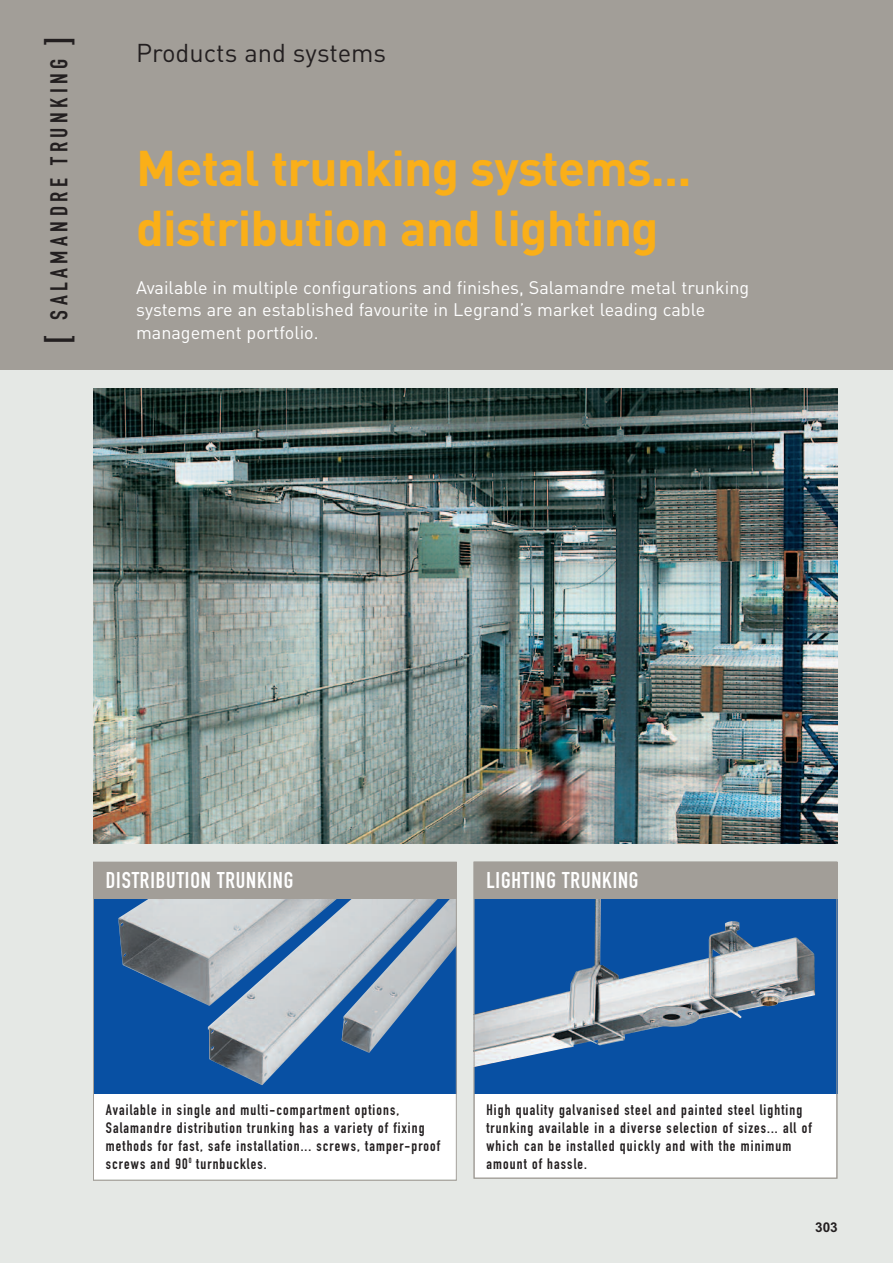
<style>
.page{position:relative;width:893px;height:1263px;background:#e5e8e5}
.page>*{position:absolute;margin:0;border:0;box-sizing:border-box;transform-origin:0 0}
.t1{font:700 49.5px/60px "DIN";letter-spacing:-.015em;color:#faaf18}
.t2{font:25.5px "DIN";color:#231f20}
.t3{font:24px "DIN Engschrift";letter-spacing:.185em;color:#231f20}
.t4{font:22.5px "DIN Engschrift";letter-spacing:.035em;color:#fff}
.t5{font:18px/22.5px "DIN";color:#fff}
.t6{font:15px/18px "DIN Engschrift Alternate";letter-spacing:.075em;color:#231f20}
.t7{font:700 13.5px "Arial";color:#231f20}
.s1{font-size:37.5px}
</style>
<div class="page">
<div style="left:474px;top:862px;width:363px;height:316px;background:#fff"></div>
<div style="left:93px;top:862px;width:364px;height:316px;background:#fff"></div>
<div style="left:0;top:0;width:893px;height:370px;background:#a29e98"></div>
<img style="left:93px;top:389px;width:744px;height:455px">
<div style="left:93px;top:894px;width:364px;height:200px;background:#0850a3"></div>
<img style="left:118px;top:898px;width:337px;height:187px">
<div style="left:474px;top:894px;width:363px;height:200px;background:#0850a3"></div>
<img style="left:476px;top:898px;width:339px;height:169px">
<div style="left:93px;top:862px;width:364px;height:36px;background:#a29e98"></div>
<div style="left:93px;top:862px;width:364px;height:319px;border:1px solid #a29e98"></div>
<div style="left:474px;top:862px;width:363px;height:36px;background:#a29e98"></div>
<div style="left:474px;top:862px;width:363px;height:316px;border:1px solid #a29e98"></div>
<h3 class="t3" style="left:50px;top:344px;width:309px;rotate:-90deg"><span class="s1">[</span> SALAMANDRE TRUNKING <span class="s1">]</span></h3>
<h2 class="t2" style="left:136px;top:38px;width:252px">Products and systems</h2>
<h1 class="t1" style="left:136px;top:137px;width:557px">Metal trunking systems... distribution and lighting</h1>
<p class="t5" style="left:136px;top:276px;width:615px">Available in multiple configurations and finishes, Salamandre metal trunking systems are an established favourite in Legrand’s market leading cable management portfolio.</p>
<h3 class="t4" style="left:106px;top:872px;width:189px">DISTRIBUTION TRUNKING</h3>
<h3 class="t4" style="left:486px;top:872px;width:154px">LIGHTING TRUNKING</h3>
<p class="t6" style="left:106px;top:1102px;width:336px">Available in single and multi-compartment options, Salamandre distribution trunking has a variety of fixing methods for fast, safe installation... screws, tamper-proof screws and 90<sup>0</sup> turnbuckles.</p>
<p class="t6" style="left:486px;top:1102px;width:327px">High quality galvanised steel and painted steel lighting trunking available in a diverse selection of sizes... all of which can be installed quickly and with the minimum amount of hassle.</p>
<p class="t7" style="left:815px;top:1222px;width:24px">303</p>
</div>
